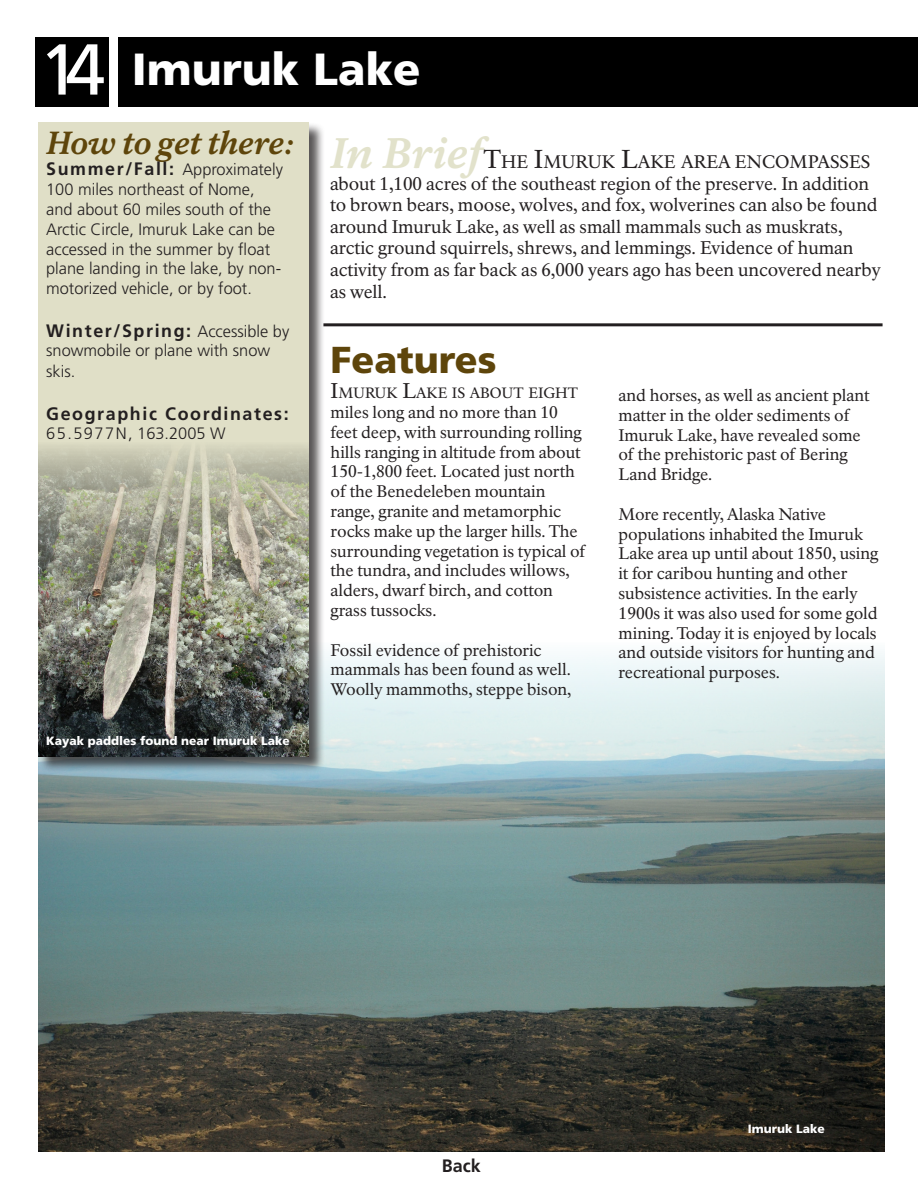
<style>
.page{position:relative;width:918px;height:1188px;background:#fff}
.page>*{position:absolute;margin:0;border:0;box-sizing:border-box;transform-origin:0 0}
.t1{font:900 45px "Frutiger LT Std";color:#fff}
.t2{font:italic 800 42px "NPS Rawlinson OT Old";color:#e2e2cb}
.t3{font:900 37.5px "Frutiger LT Std";color:#5e450b}
.t4{font:italic 800 31.5px "NPS Rawlinson OT Old";letter-spacing:-.01em;color:#5e450b}
.t5{font:18px/21.6px "NPS Rawlinson OT";color:#231f20}
.t6{font:700 18px "Frutiger LT Std";letter-spacing:.09em;color:#231f20}
.t7{font:17.85px "NPS Rawlinson OT";color:#231f20}
.t8{font:16.5px/19.8px "NPS Rawlinson OT";color:#231f20}
.t9{font:300 16.5px/19.8px "Frutiger LT Std";color:#231f20}
.t10{font:300 16.5px "Frutiger LT Std";letter-spacing:.045em;color:#231f20}
.t11{font:14.7px "NPS Rawlinson OT";color:#231f20}
.t12{font:900 12px "Frutiger LT Std";color:#fff}
.s1{font-weight:400;font-size:72px}
.s2{font-weight:700;font-size:18px}
.s3{font-weight:300;font-size:16.5px}
.s4{font-size:25.5px}
.s5{font-size:21px}
</style>
<div class="page">
<img style="left:38px;top:655px;width:846px;height:497px">
<div style="left:39px;top:123px;width:286px;height:650px;background:#231f20;opacity:.75"></div>
<div style="left:38px;top:122px;width:270px;height:634px;background:#e0dfc7"></div>
<div style="left:325px;top:339px;width:269px;height:365px;background:#fff"></div>
<div style="left:613px;top:383px;width:271px;height:321px;background:#fff"></div>
<hr style="left:323px;top:323px;width:560px;height:3px;background:#231f20">
<div style="left:35px;top:38px;width:74px;height:69px;background:#000"></div>
<div style="left:118px;top:38px;width:800px;height:69px;background:#000"></div>
<img style="left:38px;top:446px;width:270px;height:310px">
<div style="left:45px;top:733px;width:258px;height:27px;background:#231f20;opacity:.75"></div>
<div style="left:745px;top:1120px;width:91px;height:25px;background:#231f20;opacity:.75"></div>
<h2 class="t1" style="left:39px;top:42px;width:383px"><span class="s1">14</span> Imuruk Lake</h2>
<h3 class="t4" style="left:46px;top:124px;width:249px">How to get there:</h3>
<p class="t9" style="left:46px;top:160px;width:238px"><span class="s2">Summer/Fall:</span> Approximately<br>100 miles northeast of Nome, and about 60 miles south of the<br>Arctic Circle, Imuruk Lake can be accessed in the summer by foat plane landing in the lake, by non&shy;motorized vehicle, or by foot.</p>
<p class="t6" style="left:46px;top:320px;width:245px">Winter/Spring: <span class="s3">Accessible by</span></p>
<p class="t9" style="left:46px;top:341px;width:225px;line-height:20.9px">snowmobile or plane with snow skis.</p>
<p class="t6" style="left:46px;top:403px;width:244px">Geographic Coordinates:</p>
<p class="t10" style="left:46px;top:424px;width:181px">65.5977N, 163.2005 W</p>
<h3 class="t2" style="left:330px;top:128px;width:168px">In Brief</h3>
<p class="t7" style="left:483px;top:151px;width:388px"><span class="s4">T</span>HE <span class="s4">I</span>MURUK <span class="s4">L</span>AKE AREA ENCOMPASSES</p>
<p class="t5" style="left:330px;top:173px;width:552px">about 1,100 acres of the southeast region of the preserve. In addition to brown bears, moose, wolves, and fox, wolverines can also be found around Imuruk Lake, as well as small mammals such as muskrats, arctic ground squirrels, shrews, and lemmings. Evidence of human activity from as far back as 6,000 years ago has been uncovered nearby as well.</p>
<h3 class="t3" style="left:331px;top:337px;width:167px">Features</h3>
<p class="t11" style="left:331px;top:384px;width:249px"><span class="s5">I</span>MURUK <span class="s5">L</span>AKE IS ABOUT EIGHT</p>
<p class="t8" style="left:331px;top:402px;width:257px">miles long and no more than 10 feet deep, with surrounding rolling hills ranging in altitude from about<br>150-1,800 feet. Located just north of the Benedeleben mountain range, granite and metamorphic rocks make up the larger hills. The surrounding vegetation is typical of the tundra, and includes willows, alders, dwarf birch, and cotton grass tussocks.</p>
<p class="t8" style="left:331px;top:640px;width:242px">Fossil evidence of prehistoric mammals has been found as well.<br>Woolly mammoths, steppe bison,</p>
<p class="t8" style="left:619px;top:386px;width:253px">and horses, as well as ancient plant matter in the older sediments of<br>Imuruk Lake, have revealed some of the prehistoric past of Bering<br>Land Bridge.</p>
<p class="t8" style="left:619px;top:504px;width:261px">More recently, Alaska Native populations inhabited the Imuruk Lake area up until about 1850, using it for caribou hunting and other subsistence activities. In the early 1900s it was also used for some gold mining. Today it is enjoyed by locals and outside visitors for hunting and recreational purposes.</p>
<p class="t12" style="left:46px;top:733px;width:245px">Kayak paddles found near Imuruk Lake</p>
<p class="t6" style="left:442px;top:1156px;width:41px">Back</p>
<p class="t12" style="left:748px;top:1121px;width:79px">Imuruk Lake</p>
</div>
